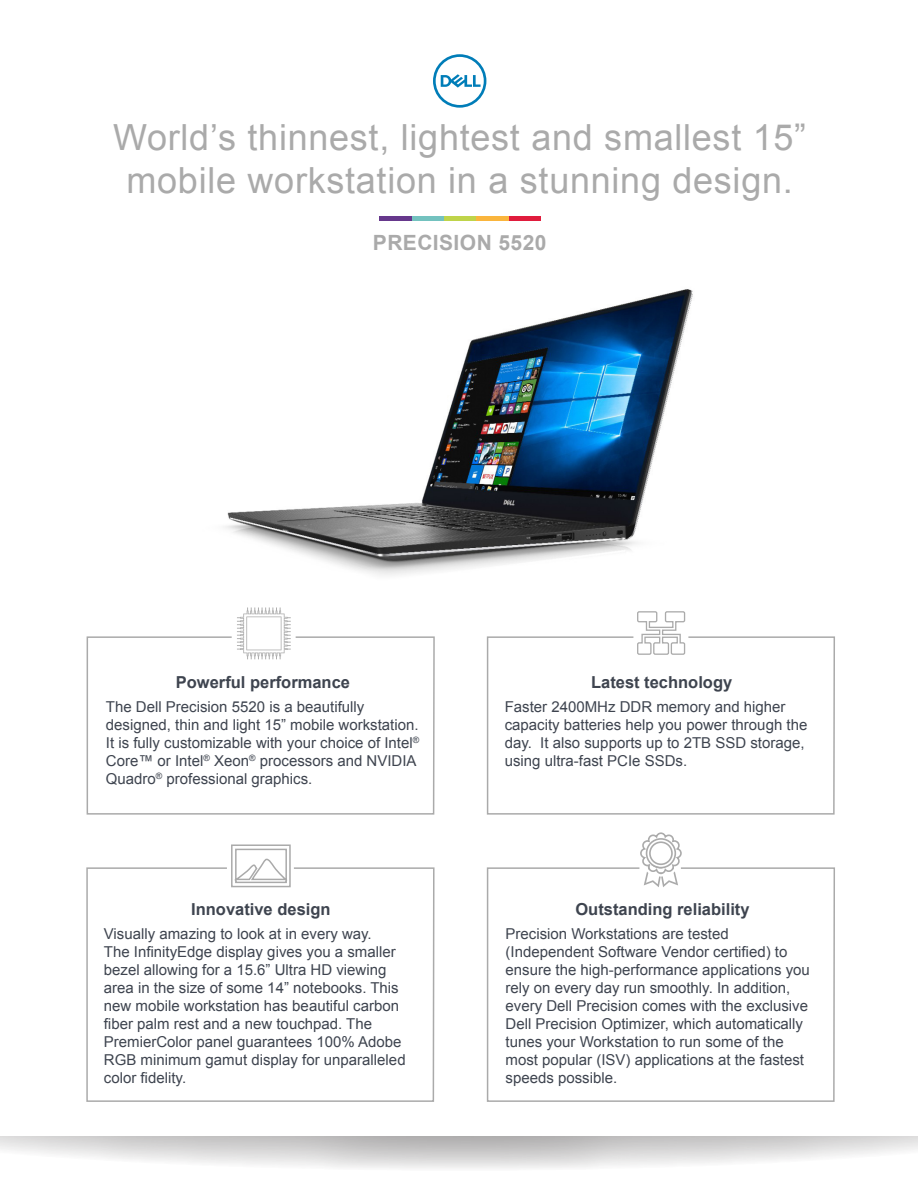
<style>
.page{position:relative;width:918px;height:1188px;background:#fff}
.page>*{position:absolute;margin:0;border:0;box-sizing:border-box;transform-origin:0 0}
.t1{font:36px/43.2px "Arial";letter-spacing:.02em;color:#aaa;text-align:center}
.t2{font:700 21px "Arial";letter-spacing:.02em;color:#aaa}
.t3{font:700 16.5px "Arial";color:#3e444f}
.t4{font:15px/18px "Arial";color:#3e444f}
</style>
<div class="page">
<svg style="left:0;top:1136px;width:918px;height:32px"></svg>
<hr style="left:444px;top:216px;width:32px;height:4px;background:#bfd44a">
<hr style="left:411px;top:216px;width:33px;height:4px;background:#73c2bf">
<hr style="left:508px;top:216px;width:32px;height:4px;background:#e01c3d">
<hr style="left:476px;top:216px;width:32px;height:4px;background:#fab53d">
<hr style="left:379px;top:216px;width:32px;height:4px;background:#66388c">
<svg style="left:433px;top:54px;width:53px;height:54px"></svg>
<img style="left:225px;top:289px;width:468px;height:286px">
<svg style="left:486px;top:867px;width:349px;height:235px"></svg>
<svg style="left:86px;top:867px;width:349px;height:235px"></svg>
<svg style="left:640px;top:832px;width:42px;height:55px"></svg>
<svg style="left:230px;top:844px;width:61px;height:44px"></svg>
<svg style="left:637px;top:611px;width:49px;height:25px"></svg>
<svg style="left:237px;top:608px;width:54px;height:28px"></svg>
<svg style="left:86px;top:636px;width:349px;height:179px"></svg>
<svg style="left:486px;top:636px;width:349px;height:179px"></svg>
<p class="t1" style="left:113px;top:116px;width:695px">World’s thinnest, lightest and smallest 15” mobile workstation in a stunning design.</p>
<p class="t2" style="left:373px;top:229px;width:175px">PRECISION 5520</p>
<p class="t3" style="left:176px;top:672px;width:176px">Powerful performance</p>
<p class="t4" style="left:106px;top:698px;width:315px">The Dell Precision 5520 is a beautifully designed, thin and light 15” mobile workstation.<br>It is fully customizable with your choice of Intel<sup>® </sup>Core™ or Intel<sup>®</sup> Xeon<sup>®</sup> processors and NVIDIA Quadro<sup>®</sup> professional graphics.</p>
<p class="t3" style="left:191px;top:898px;width:141px">Innovative design</p>
<p class="t4" style="left:104px;top:924px;width:303px">Visually amazing to look at in every way.<br>The InfinityEdge display gives you a smaller bezel allowing for a 15.6” Ultra HD viewing area in the size of some 14” notebooks. This new mobile workstation has beautiful carbon fiber palm rest and a new touchpad. The PremierColor panel guarantees 100% Adobe RGB minimum gamut display for unparalleled color fidelity.</p>
<p class="t3" style="left:591px;top:672px;width:143px">Latest technology</p>
<p class="t4" style="left:505px;top:698px;width:304px">Faster 2400MHz DDR memory and higher capacity batteries help you power through the day. It also supports up to 2TB SSD storage, using ultra-fast PCIe SSDs.</p>
<p class="t3" style="left:575px;top:898px;width:176px">Outstanding reliability</p>
<p class="t4" style="left:506px;top:924px;width:306px">Precision Workstations are tested (Independent Software Vendor certified) to ensure the high-performance applications you rely on every day run smoothly. In addition, every Dell Precision comes with the exclusive Dell Precision Optimizer, which automatically tunes your Workstation to run some of the most popular (ISV) applications at the fastest speeds possible.</p>
</div>
